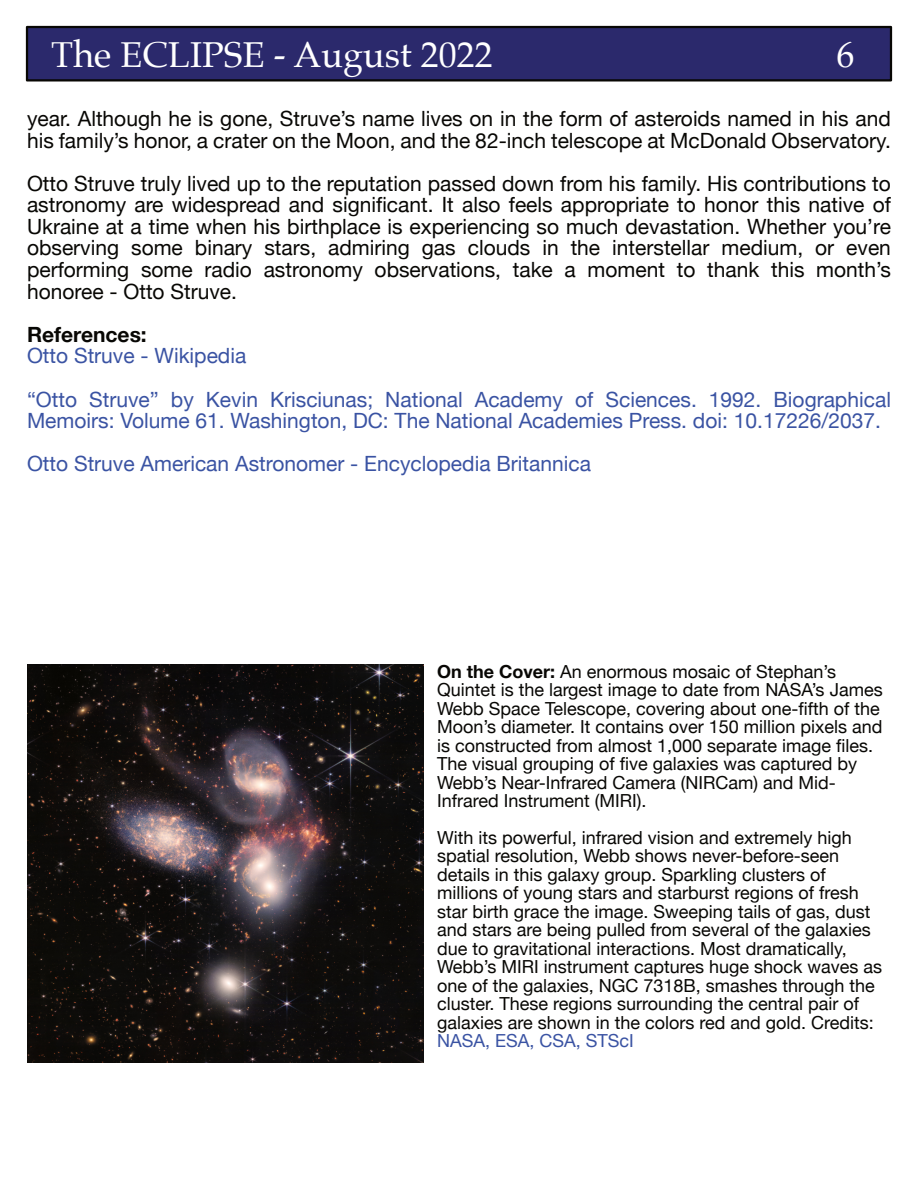
<style>
.page{position:relative;width:918px;height:1188px;background:#fff}
.page>*{position:absolute;margin:0;border:0;box-sizing:border-box;transform-origin:0 0}
.t1{font:36px "Palatino";color:#fff}
.t2{font:21px/21.6px "Helvetica Neue";color:#080704}
.t3{font:21px/43.2px "Helvetica Neue";color:#3a53a3}
.t4{font:700 21px "Helvetica Neue";color:#080704}
.t5{font:18px/18.5px "Helvetica Neue";color:#080704}
.t6{font:18px "Helvetica Neue";color:#3a53a3}
.s1{font-weight:700}
</style>
<div class="page">
<div style="left:26px;top:26px;width:866px;height:56px;background:#2b296c;border:2px solid #080704"></div>
<img style="left:27px;top:665px;width:396px;height:397px">
<h1 class="t1" style="left:51px;top:37px;width:443px">The ECLIPSE - August 2022</h1>
<h1 class="t1" style="left:837px;top:37px;width:19px">6</h1>
<p class="t2" style="left:27px;top:107px;width:865px">year. Although he is gone, Struve’s name lives on in the form of asteroids named in his and his family’s honor, a crater on the Moon, and the 82-inch telescope at McDonald Observatory.</p>
<p class="t2" style="left:27px;top:172px;width:866px;text-align:justify">Otto Struve truly lived up to the reputation passed down from his family. His contributions to astronomy are widespread and significant. It also feels appropriate to honor this native of Ukraine at a time when his birthplace is experiencing so much devastation. Whether you’re observing some binary stars, admiring gas clouds in the interstellar medium, or even performing some radio astronomy observations, take a moment to thank this month’s honoree - Otto Struve.</p>
<p class="t4" style="left:27px;top:321px;width:121px">References:</p>
<p class="t3" style="left:27px;top:334px;width:866px">Otto Struve - Wikipedia<br>“Otto Struve” by Kevin Krisciunas; National Academy of Sciences. 1992. Biographical</p>
<p class="t3" style="left:27px;top:399px;width:855px">Memoirs: Volume 61. Washington, DC: The National Academies Press. doi: 10.17226/2037.<br>Otto Struve American Astronomer - Encyclopedia Britannica</p>
<p class="t5" style="left:437px;top:662px;width:447px"><span class="s1">On the Cover:</span> An enormous mosaic of Stephan’s Quintet is the largest image to date from NASA’s James Webb Space Telescope, covering about one-fifth of the Moon’s diameter. It contains over 150 million pixels and is constructed from almost 1,000 separate image files.<br>The visual grouping of five galaxies was captured by Webb’s Near-Infrared Camera (NIRCam) and Mid-Infrared Instrument (MIRI).</p>
<p class="t5" style="left:437px;top:828px;width:447px">With its powerful, infrared vision and extremely high spatial resolution, Webb shows never-before-seen details in this galaxy group. Sparkling clusters of millions of young stars and starburst regions of fresh star birth grace the image. Sweeping tails of gas, dust and stars are being pulled from several of the galaxies due to gravitational interactions. Most dramatically, Webb’s MIRI instrument captures huge shock waves as one of the galaxies, NGC 7318B, smashes through the cluster. These regions surrounding the central pair of galaxies are shown in the colors red and gold. Credits:</p>
<p class="t6" style="left:437px;top:1030px;width:198px">NASA, ESA, CSA, STScI</p>
</div>
